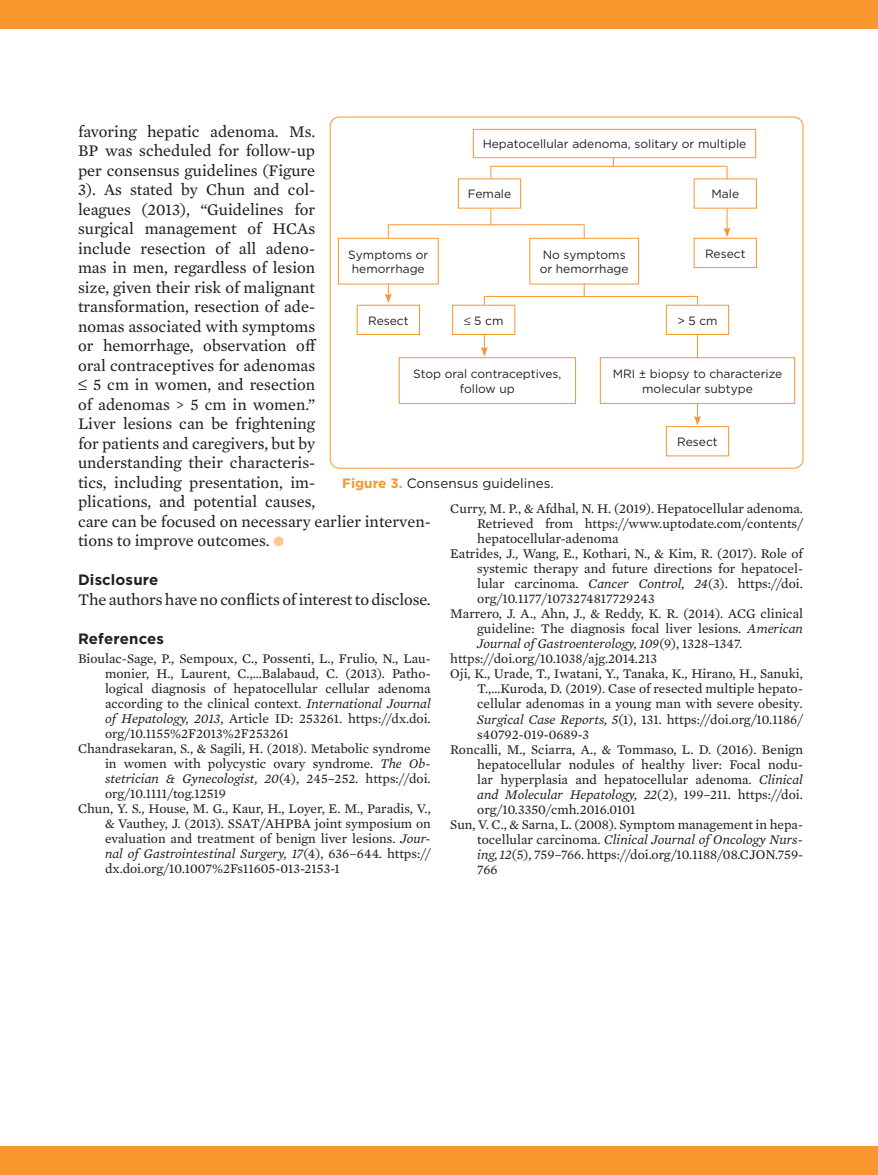
<style>
.page{position:relative;width:878px;height:1175px;background:#fff}
.page>*{position:absolute;margin:0;border:0;box-sizing:border-box;transform-origin:0 0}
.Body_txt_no-indent{font:16.5px/19.5px "Mercury Text G2";color:#231f20}
.Subhead_2{font:700 15px "Gotham";letter-spacing:.01em;color:#231f20}
.References{font:13.5px/15px "Mercury Text G2";color:#231f20;text-align:justify}
.Figure_Title{font:13.5px "Gotham";color:#231f20}
.t1{font:12px/14.4px "Gotham";color:#231f20}
.s1{color:#fcc890}
.s2{font-style:italic}
.s3{font-weight:700;color:#f7972e}
</style>
<div class="page">
<div style="left:0;top:0;width:878px;height:29px;background:#f7972e"></div>
<div style="left:0;top:1145px;width:878px;height:29px;background:#f7972e"></div>
<hr style="left:490px;top:167px;width:1px;height:58px;background:#f7972e">
<hr style="left:388px;top:225px;width:1px;height:71px;background:#f7972e">
<svg style="left:385px;top:294px;width:7px;height:9px"></svg>
<hr style="left:584px;top:225px;width:1px;height:72px;background:#f7972e">
<hr style="left:484px;top:296px;width:213px;height:1px;background:#f7972e">
<hr style="left:490px;top:166px;width:237px;height:1px;background:#f7972e">
<hr style="left:388px;top:224px;width:196px;height:1px;background:#f7972e">
<hr style="left:484px;top:296px;width:1px;height:53px;background:#f7972e">
<svg style="left:481px;top:347px;width:7px;height:9px"></svg>
<hr style="left:697px;top:296px;width:1px;height:122px;background:#f7972e">
<svg style="left:694px;top:416px;width:7px;height:9px"></svg>
<hr style="left:726px;top:167px;width:1px;height:63px;background:#f7972e">
<svg style="left:723px;top:228px;width:7px;height:9px"></svg>
<div style="left:473px;top:129px;width:283px;height:29px;border:1px solid #f7972e"></div>
<div style="left:338px;top:238px;width:100px;height:46px;background:#fff"></div>
<div style="left:338px;top:238px;width:100px;height:46px;border:1px solid #f7972e"></div>
<div style="left:529px;top:238px;width:110px;height:46px;border:1px solid #f7972e"></div>
<div style="left:458px;top:179px;width:62px;height:29px;background:#fff"></div>
<div style="left:458px;top:178px;width:63px;height:30px;border:1px solid #f7972e"></div>
<div style="left:694px;top:179px;width:62px;height:29px;background:#fff"></div>
<div style="left:693px;top:238px;width:63px;height:30px;border:1px solid #f7972e"></div>
<div style="left:357px;top:305px;width:63px;height:30px;border:1px solid #f7972e"></div>
<div style="left:452px;top:305px;width:63px;height:29px;background:#fff"></div>
<div style="left:452px;top:305px;width:63px;height:30px;border:1px solid #f7972e"></div>
<div style="left:666px;top:305px;width:62px;height:29px;background:#fff"></div>
<div style="left:666px;top:305px;width:63px;height:30px;border:1px solid #f7972e"></div>
<div style="left:399px;top:357px;width:177px;height:47px;border:1px solid #f7972e"></div>
<div style="left:600px;top:358px;width:194px;height:45px;background:#fff"></div>
<div style="left:600px;top:357px;width:195px;height:47px;border:1px solid #f7972e"></div>
<div style="left:666px;top:426px;width:63px;height:30px;border:1px solid #f7972e"></div>
<p class="Body_txt_no-indent" style="left:78px;top:120px;width:354px">favoring hepatic adenoma. Ms.<br>BP was scheduled for follow-up<br>per consensus guidelines (Figure<br>3). As stated by Chun and col-<br>leagues (2013), “Guidelines for<br>surgical management of HCAs<br>include resection of all adeno-<br>mas in men, regardless of lesion<br>size, given their risk of malignant<br>transformation, resection of ade-<br>nomas associated with symptoms<br>or hemorrhage, observation off<br>oral contraceptives for adenomas<br>≤ 5 cm in women, and resection<br>of adenomas &gt; 5 cm in women.”<br>Liver lesions can be frightening<br>for patients and caregivers, but by<br>understanding their characteris-<br>tics, including presentation, im-<br>plications, and potential causes,<br>care can be focused on necessary earlier interven&shy;tions to improve outcomes. <span class="s1">●</span></p>
<p class="Subhead_2" style="left:78px;top:570px;width:82px">Disclosure</p>
<p class="Body_txt_no-indent" style="left:78px;top:588px;width:354px">The authors have no conflicts of interest to disclose.</p>
<p class="Subhead_2" style="left:78px;top:628px;width:88px">References</p>
<p class="References" style="left:105px;top:650px;width:327px;text-indent:-27px">Bioulac-Sage, P., Sempoux, C., Possenti, L., Frulio, N., Lau&shy;monier, H., Laurent, C.,…Balabaud, C. (2013). Patho&shy;logical diagnosis of hepatocellular cellular adenoma according to the clinical context. <span class="s2">International Journal of Hepatology, 2013</span>, Article ID: 253261. https://dx.doi. org/10.1155%2F2013%2F253261</p>
<p class="References" style="left:105px;top:740px;width:327px;text-indent:-27px">Chandrasekaran, S., &amp; Sagili, H. (2018). Metabolic syndrome in women with polycystic ovary syndrome. <span class="s2">The Ob&shy;stetrician &amp; Gynecologist, 20</span>(4), 245–252. https://doi. org/10.1111/tog.12519</p>
<p class="References" style="left:105px;top:800px;width:327px;text-indent:-27px">Chun, Y. S., House, M. G., Kaur, H., Loyer, E. M., Paradis, V., &amp; Vauthey, J. (2013). SSAT/AHPBA joint symposium on evaluation and treatment of benign liver lesions. <span class="s2">Jour&shy;nal of Gastrointestinal Surgery, 17</span>(4), 636–644. https:// dx.doi.org/10.1007%2Fs11605-013-2153-1</p>
<p class="t1" style="left:482px;top:137px;width:265px">Hepatocellular adenoma, solitary or multiple</p>
<p class="t1" style="left:468px;top:187px;width:45px">Female</p>
<p class="t1" style="left:711px;top:187px;width:29px">Male</p>
<p class="t1" style="left:705px;top:246px;width:42px">Resect</p>
<p class="t1" style="left:348px;top:247px;width:81px">Symptoms or hemorrhage</p>
<p class="t1" style="left:539px;top:247px;width:91px">No symptoms or hemorrhage</p>
<p class="t1" style="left:368px;top:313px;width:42px">Resect</p>
<p class="t1" style="left:464px;top:313px;width:41px">≤ 5 cm</p>
<p class="t1" style="left:677px;top:313px;width:42px">&gt; 5 cm</p>
<p class="t1" style="left:413px;top:366px;width:150px;text-align:center">Stop oral contraceptives, follow up</p>
<p class="t1" style="left:612px;top:366px;width:171px;text-align:center">MRI ± biopsy to characterize molecular subtype</p>
<p class="t1" style="left:677px;top:434px;width:42px">Resect</p>
<p class="Figure_Title" style="left:342px;top:475px;width:213px"><span class="s3">Figure 3.</span> Consensus guidelines.</p>
<p class="References" style="left:477px;top:500px;width:327px;text-indent:-27px">Curry, M. P., &amp; Afdhal, N. H. (2019). Hepatocellular adenoma.<br>Retrieved from https://www.uptodate.com/contents/ hepatocellular-adenoma</p>
<p class="References" style="left:477px;top:545px;width:327px;text-indent:-27px">Eatrides, J., Wang, E., Kothari, N., &amp; Kim, R. (2017). Role of systemic therapy and future directions for hepatocel&shy;lular carcinoma. <span class="s2">Cancer Control, 24</span>(3). https://doi. org/10.1177/1073274817729243</p>
<p class="References" style="left:477px;top:605px;width:327px;text-indent:-27px">Marrero, J. A., Ahn, J., &amp; Reddy, K. R. (2014). ACG clinical guideline: The diagnosis focal liver lesions. <span class="s2">American Journal of Gastroenterology, 109</span>(9), 1328–1347.</p>
<p class="References" style="left:450px;top:650px;width:208px">https://doi.org/10.1038/ajg.2014.213</p>
<p class="References" style="left:477px;top:665px;width:327px;text-indent:-27px">Oji, K., Urade, T., Iwatani, Y., Tanaka, K., Hirano, H., Sanuki, T.,…Kuroda, D. (2019). Case of resected multiple hepato&shy;cellular adenomas in a young man with severe obesity<span class="s2">.<br>Surgical Case Reports, 5</span>(1), 131. https://doi.org/10.1186/ s40792-019-0689-3</p>
<p class="References" style="left:477px;top:741px;width:327px;text-indent:-27px">Roncalli, M., Sciarra, A., &amp; Tommaso, L. D. (2016). Benign hepatocellular nodules of healthy liver: Focal nodu&shy;lar hyperplasia and hepatocellular adenoma<span class="s2">. Clinical and Molecular Hepatology, 22</span>(2), 199–211. https://doi. org/10.3350/cmh.2016.0101</p>
<p class="References" style="left:477px;top:816px;width:327px;text-indent:-27px">Sun, V. C., &amp; Sarna, L. (2008). Symptom management in hepa&shy;tocellular carcinoma. <span class="s2">Clinical Journal of Oncology Nurs&shy;ing, 12</span>(5), 759–766. https://doi.org/10.1188/08.CJON.759- 766</p>
</div>
